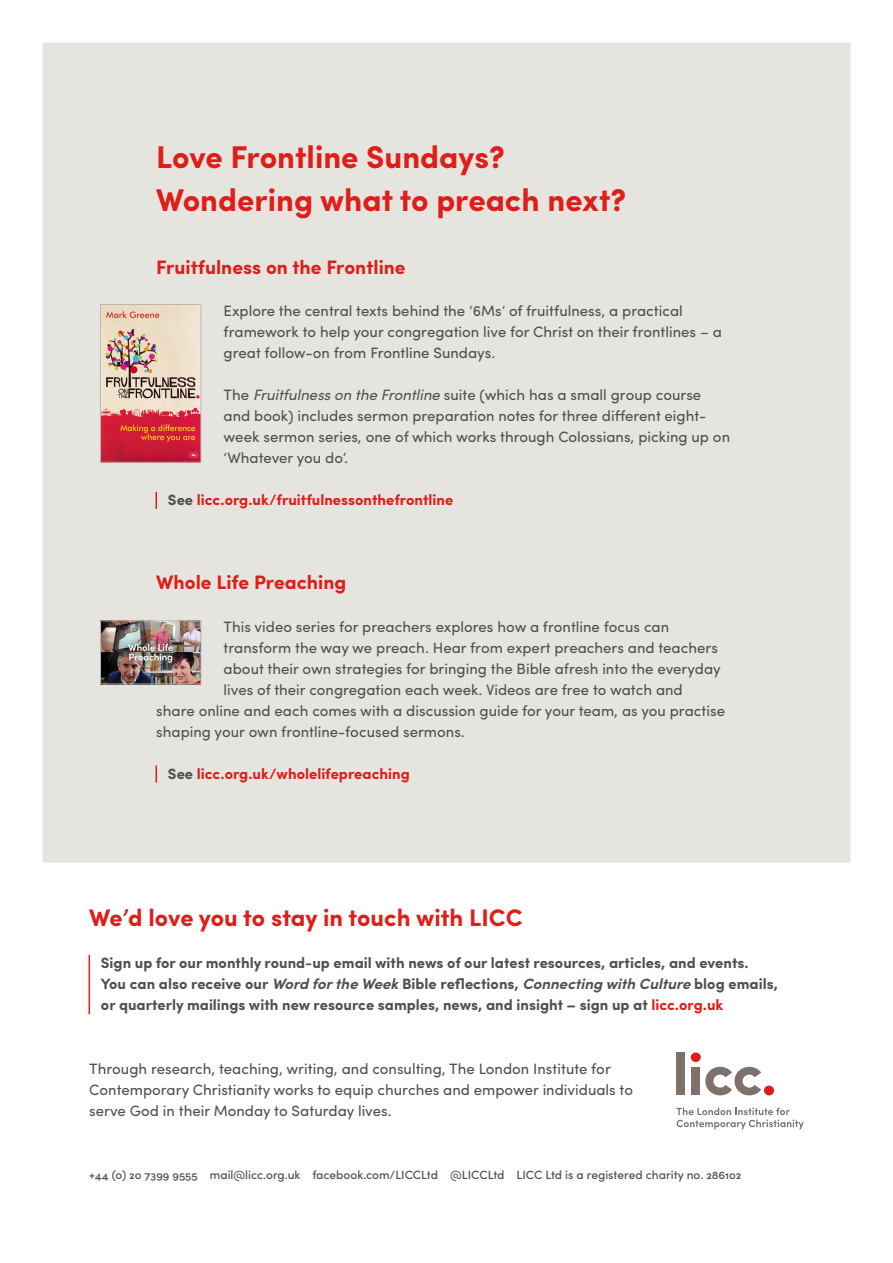
<style>
.page{position:relative;width:893px;height:1263px;background:#fff}
.page>*{position:absolute;margin:0;border:0;box-sizing:border-box;transform-origin:0 0}
.t1{font:700 31.5px/42.2px "Sofia Pro";color:#de1e19}
.t2{font:700 24px "Sofia Pro";color:#de1e19}
.t3{font:700 19.5px "Sofia Pro";color:#de1e19}
.body{font:15px/21px "Sofia Pro";color:#505052}
.body_note{font:700 15px/21px "Sofia Pro";color:#505052}
.body_note-2{font:700 15px "Sofia Pro";color:#de1e19}
.small{font:500 12px "Sofia Pro";color:#505052}
.s1{font-style:italic}
.s2{color:#505052}
.s3{color:#de1e19}
</style>
<div class="page">
<div style="left:21px;top:21px;width:851px;height:863px;background:#e6e4df"></div>
<div style="left:0;top:0;width:893px;height:905px;border:43px solid #fff"></div>
<img style="left:102px;top:306px;width:97px;height:155px">
<div style="left:100px;top:304px;width:101px;height:159px;border:1px solid #bdb7b3"></div>
<img style="left:102px;top:622px;width:97px;height:60px">
<div style="left:100px;top:620px;width:101px;height:64px;border:1px solid #bdb7b3"></div>
<svg style="left:156px;top:492px;width:1px;height:17px"></svg>
<svg style="left:156px;top:765px;width:1px;height:17px"></svg>
<hr style="left:89px;top:955px;width:1px;height:59px;background:#de1e19">
<div style="left:676px;top:1052px;width:8px;height:43px;background:#7e706b"></div>
<div style="left:692px;top:1067px;width:8px;height:28px;background:#7e706b"></div>
<svg style="left:705px;top:1067px;width:56px;height:28px"></svg>
<div style="left:764px;top:1085px;width:10px;height:10px;background:#de1e19;border-radius:50%"></div>
<div style="left:691px;top:1052px;width:10px;height:10px;background:#de1e19;border-radius:50%"></div>
<svg style="left:676px;top:1107px;width:128px;height:22px"></svg>
<p class="t1" style="left:156px;top:134px;width:471px">Love Frontline Sundays?<br>Wondering what to preach next?</p>
<p class="t3" style="left:156px;top:252px;width:251px">Fruitfulness on the Frontline</p>
<p class="body" style="left:224px;top:299px;width:500px">Explore the central texts behind the ‘6Ms’ of fruitfulness, a practical framework to help your congregation live for Christ on their frontlines – a great follow-on from Frontline Sundays.</p>
<p class="body" style="left:224px;top:383px;width:508px">The <span class="s1">Fruitfulness on the Frontline</span> suite (which has a small group course and book) includes sermon preparation notes for three different eight&shy;week sermon series, one of which works through Colossians, picking up on ‘Whatever you do’.</p>
<p class="body_note-2" style="left:168px;top:488px;width:287px"><span class="s2">See</span> licc.org.uk/fruitfulnessonthefrontline</p>
<p class="t3" style="left:156px;top:568px;width:192px">Whole Life Preaching</p>
<p class="body" style="left:224px;top:615px;width:447px">This video series for preachers explores how a frontline focus can</p>
<p class="body" style="left:224px;top:636px;width:496px">transform the way we preach. Hear from expert preachers and teachers</p>
<p class="body" style="left:224px;top:657px;width:499px">about their own strategies for bringing the Bible afresh into the everyday</p>
<p class="body" style="left:224px;top:678px;width:461px">lives of their congregation each week. Videos are free to watch and</p>
<p class="body" style="left:156px;top:699px;width:570px">share online and each comes with a discussion guide for your team, as you practise</p>
<p class="body" style="left:156px;top:720px;width:310px">shaping your own frontline-focused sermons.</p>
<p class="body_note-2" style="left:168px;top:762px;width:243px"><span class="s2">See</span> licc.org.uk/wholelifepreaching</p>
<p class="t2" style="left:89px;top:899px;width:435px">We’d love you to stay in touch with LICC</p>
<p class="body_note" style="left:101px;top:951px;width:678px">Sign up for our monthly round-up email with news of our latest resources, articles, and events.<br>You can also receive our <span class="s1">Word for the Week</span> Bible reflections, <span class="s1">Connecting with Culture</span> blog emails, or quarterly mailings with new resource samples, news, and insight – sign up at <span class="s3">licc.org.uk</span></p>
<p class="body" style="left:89px;top:1057px;width:545px">Through research, teaching, writing, and consulting, The London Institute for<br>Contemporary Christianity works to equip churches and empower individuals to serve God in their Monday to Saturday lives.</p>
<p class="small" style="left:89px;top:1166px;width:654px">+44 (0) 20 7399 9555 mail@licc.org.uk facebook.com/LICCLtd @LICCLtd LICC Ltd is a registered charity no. 286102</p>
</div>
